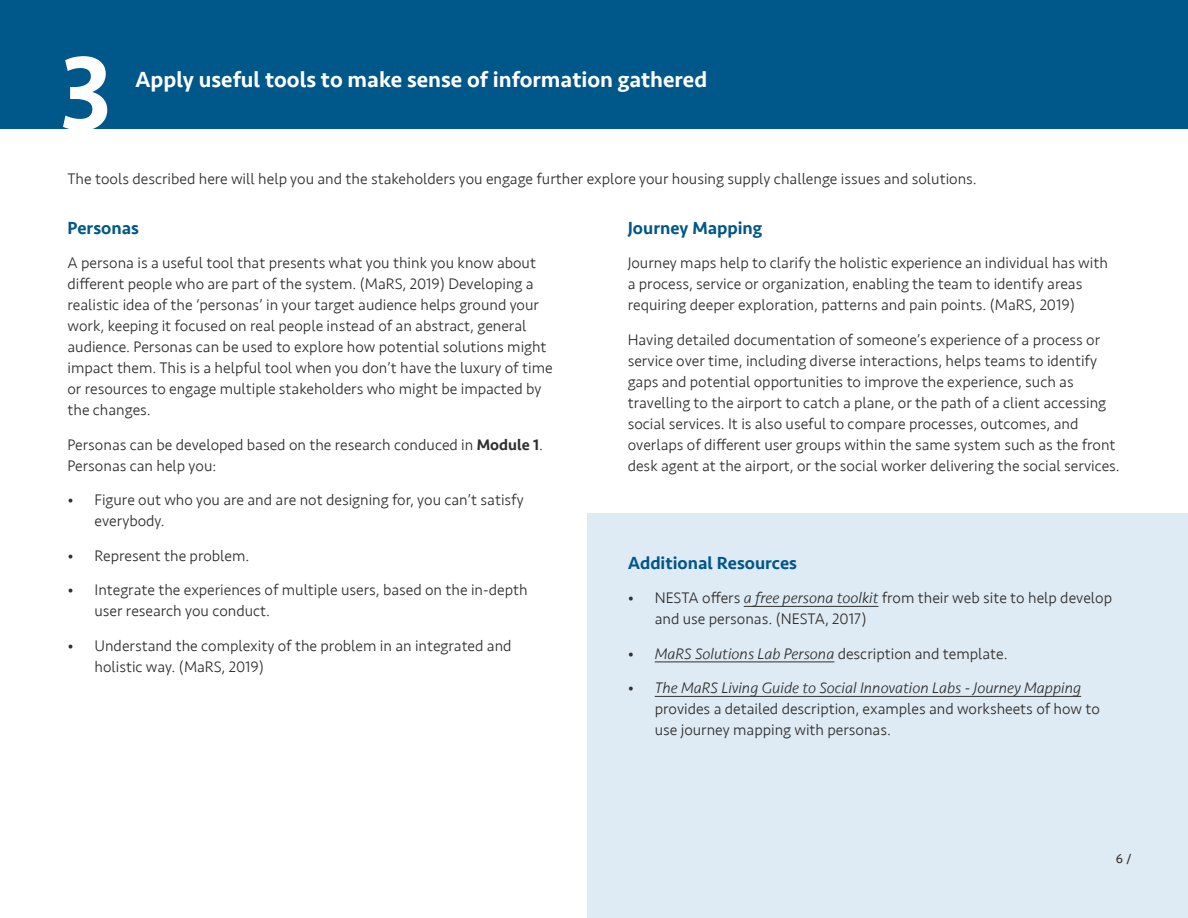
<style>
.page{position:relative;width:1188px;height:918px;background:#fff}
.page>*{position:absolute;margin:0;border:0;box-sizing:border-box;transform-origin:0 0}
.t1{font:500 22.5px "Seravek";color:#fff}
.t2{font:500 18px "Seravek";color:#005789}
.t3{font:300 15.75px/21px "Seravek";color:#30302f}
.t4{font:13.5px "Seravek";color:#30302f}
.s1{font-weight:500}
.s2{font-style:italic}
</style>
<div class="page">
<div style="left:588px;top:513px;width:600px;height:405px;background:#deeaf4"></div>
<div style="left:0;top:0;width:1188px;height:129px;background:#005789"></div>
<svg style="left:63px;top:56px;width:44px;height:73px"></svg>
<hr style="left:744px;top:606px;width:134px;height:1px;background:#30302f">
<hr style="left:655px;top:662px;width:179px;height:1px;background:#30302f">
<hr style="left:655px;top:696px;width:426px;height:1px;background:#30302f">
<h1 class="t1" style="left:135px;top:66px;width:574px">Apply useful tools to make sense of information gathered</h1>
<p class="t3" style="left:68px;top:169px;width:911px">The tools described here will help you and the stakeholders you engage further explore your housing supply challenge issues and solutions.</p>
<p class="t2" style="left:68px;top:217px;width:73px">Personas</p>
<p class="t3" style="left:68px;top:253px;width:487px">A persona is a useful tool that presents what you think you know about different people who are part of the system. (MaRS, 2019) Developing a realistic idea of the ‘personas’ in your target audience helps ground your work, keeping it focused on real people instead of an abstract, general audience. Personas can be used to explore how potential solutions might impact them. This is a helpful tool when you don’t have the luxury of time or resources to engage multiple stakeholders who might be impacted by the changes.</p>
<p class="t3" style="left:68px;top:434px;width:477px">Personas can be developed based on the research conduced in <span class="s1">Module 1</span>.<br>Personas can help you:</p>
<p class="t3" style="left:94px;top:490px;width:431px;text-indent:-27px">• Figure out who you are and are not designing for, you can’t satisfy everybody.</p>
<p class="t3" style="left:68px;top:545px;width:183px">• Represent the problem.</p>
<p class="t3" style="left:94px;top:580px;width:435px;text-indent:-27px">• Integrate the experiences of multiple users, based on the in-depth user research you conduct.</p>
<p class="t3" style="left:94px;top:635px;width:419px;text-indent:-27px">• Understand the complexity of the problem in an integrated and holistic way. (MaRS, 2019)</p>
<p class="t2" style="left:628px;top:217px;width:136px">Journey Mapping</p>
<p class="t3" style="left:628px;top:253px;width:482px">Journey maps help to clarify the holistic experience an individual has with a process, service or organization, enabling the team to identify areas requiring deeper exploration, patterns and pain points. (MaRS, 2019)</p>
<p class="t3" style="left:628px;top:329px;width:494px">Having detailed documentation of someone’s experience of a process or service over time, including diverse interactions, helps teams to identify gaps and potential opportunities to improve the experience, such as travelling to the airport to catch a plane, or the path of a client accessing social services. It is also useful to compare processes, outcomes, and overlaps of different user groups within the same system such as the front desk agent at the airport, or the social worker delivering the social services.</p>
<p class="t2" style="left:628px;top:551px;width:171px">Additional Resources</p>
<p class="t3" style="left:655px;top:588px;width:459px;text-indent:-27px">• NESTA offers <span class="s2">a free persona toolkit</span> from their web site to help develop and use personas. (NESTA, 2017)</p>
<p class="t3" style="left:628px;top:643px;width:381px">• <span class="s2">MaRS Solutions Lab Persona</span> description and template.</p>
<p class="t3" style="left:655px;top:678px;width:447px;text-indent:-27px">• <span class="s2">The MaRS Living Guide to Social Innovation Labs - Journey Mapping </span>provides a detailed description, examples and worksheets of how to use journey mapping with personas.</p>
<p class="t4" style="left:1116px;top:848px;width:17px">6 /</p>
</div>
